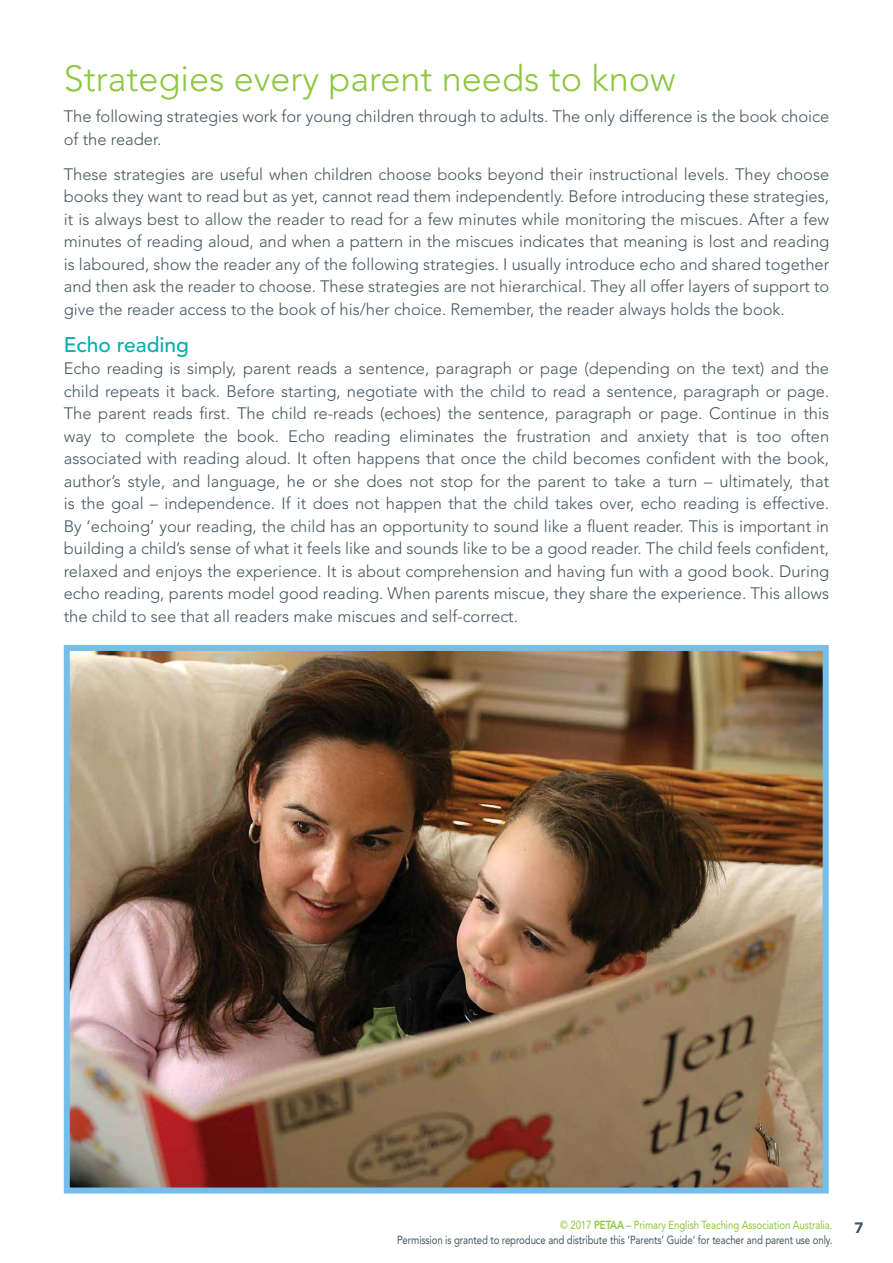
<style>
.page{position:relative;width:893px;height:1263px;background:#fff}
.page>*{position:absolute;margin:0;border:0;box-sizing:border-box;transform-origin:0 0}
.t1{font:300 36px "Avenir";color:#8dc63f}
.t2{font:500 21px "Avenir";color:#00b1b0}
.t3{font:300 16.5px/22.5px "Avenir";color:#455560;text-align:justify}
.t4{font:900 15px "Avenir";color:#455560}
.t5{font:11.7px "Avenir";letter-spacing:-.01em;color:#455560;scale:.82 1}
.t6{font:11.7px "Avenir";letter-spacing:-.01em;color:#8dc63f;scale:.82 1}
.s1{font-weight:800}
</style>
<div class="page">
<img style="left:71px;top:652px;width:751px;height:534px">
<div style="left:64px;top:645px;width:765px;height:548px;border:6px solid #75bee9"></div>
<h1 class="t1" style="left:64px;top:58px;width:613px">Strategies every parent needs to know</h1>
<p class="t3" style="left:64px;top:105px;width:767px">The following strategies work for young children through to adults. The only difference is the book choice of the reader.</p>
<p class="t3" style="left:64px;top:163px;width:767px">These strategies are useful when children choose books beyond their instructional levels. They choose books they want to read but as yet, cannot read them independently. Before introducing these strategies, it is always best to allow the reader to read for a few minutes while monitoring the miscues. After a few minutes of reading aloud, and when a pattern in the miscues indicates that meaning is lost and reading is laboured, show the reader any of the following strategies. I usually introduce echo and shared together and then ask the reader to choose. These strategies are not hierarchical. They all offer layers of support to give the reader access to the book of his/her choice. Remember, the reader always holds the book.</p>
<p class="t2" style="left:64px;top:332px;width:127px">Echo reading</p>
<p class="t3" style="left:64px;top:357px;width:767px">Echo reading is simply, parent reads a sentence, paragraph or page (depending on the text) and the child repeats it back. Before starting, negotiate with the child to read a sentence, paragraph or page.<br>The parent reads first. The child re-reads (echoes) the sentence, paragraph or page. Continue in this way to complete the book. Echo reading eliminates the frustration and anxiety that is too often associated with reading aloud. It often happens that once the child becomes confident with the book, author’s style, and language, he or she does not stop for the parent to take a turn – ultimately, that is the goal – independence. If it does not happen that the child takes over, echo reading is effective.<br>By ‘echoing’ your reading, the child has an opportunity to sound like a fluent reader. This is important in building a child’s sense of what it feels like and sounds like to be a good reader. The child feels confident, relaxed and enjoys the experience. It is about comprehension and having fun with a good book. During echo reading, parents model good reading. When parents miscue, they share the experience. This allows the child to see that all readers make miscues and self-correct.</p>
<p class="t6" style="left:560px;top:1218px;width:333px">© 2017 <span class="s1">PETAA</span> – Primary English Teaching Association Australia.</p>
<p class="t4" style="left:854px;top:1219px;width:10px">7</p>
<p class="t5" style="left:397px;top:1233px;width:532px">Permission is granted to reproduce and distribute this ‘Parents’ Guide’ for teacher and parent use only.</p>
</div>
